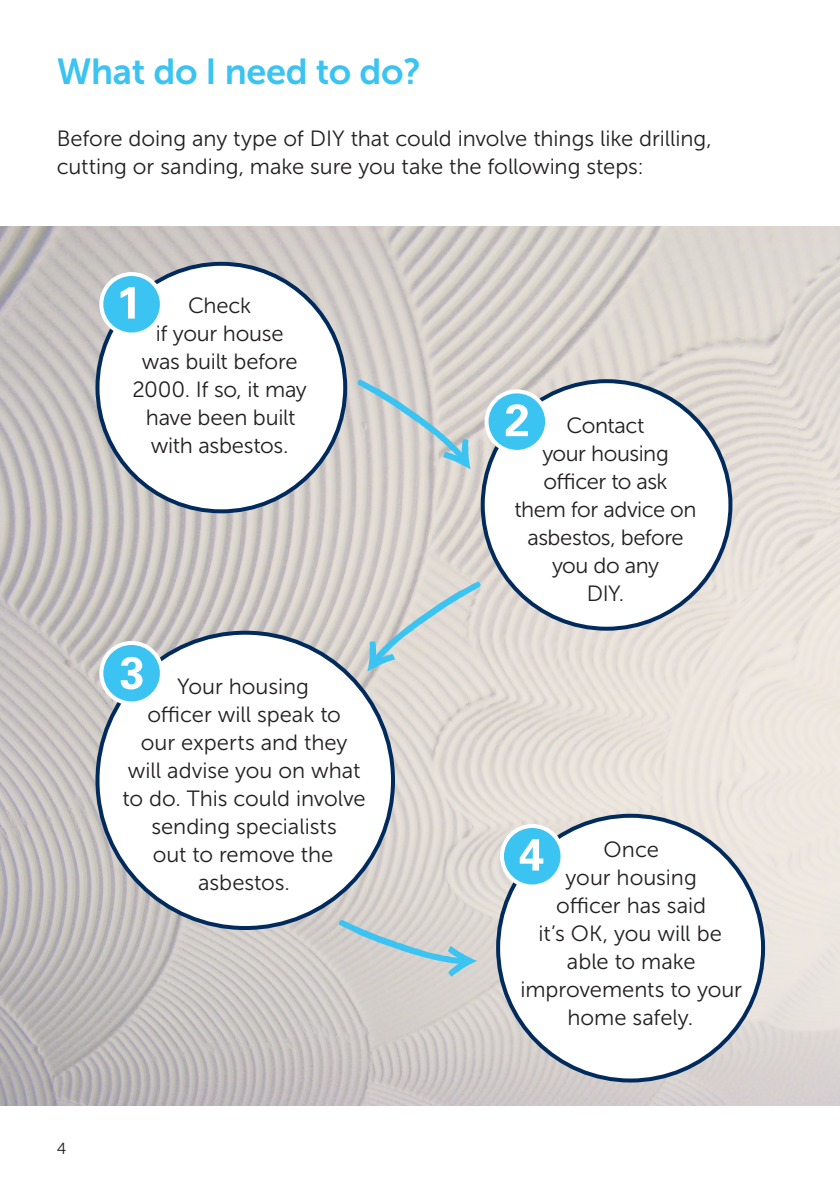
<style>
.page{position:relative;width:840px;height:1191px;background:#fff}
.page>*{position:absolute;margin:0;border:0;box-sizing:border-box;transform-origin:0 0}
.t1{font:36px "Museo Sans 700";letter-spacing:-.01em;color:#3bc3f1}
.body{font:22px/28px "Museo Sans 300";letter-spacing:-.005em;color:#231f20;text-align:center}
.t2{font:16px "Museo Sans 300";color:#231f20}
</style>
<div class="page">
<img style="left:0;top:227px;width:839px;height:879px">
<div style="left:97px;top:264px;width:248px;height:247px;background:#fff;border-radius:50%"></div>
<div style="left:97px;top:632px;width:296px;height:296px;background:#fff;border-radius:50%"></div>
<div style="left:482px;top:381px;width:248px;height:247px;background:#fff;border-radius:50%"></div>
<div style="left:498px;top:815px;width:264px;height:265px;background:#fff;border-radius:50%"></div>
<div style="left:101px;top:274px;width:61px;height:60px;background:#3bc3f1;border-radius:50%"></div>
<div style="left:99px;top:272px;width:65px;height:64px;border:4px solid #fff;border-radius:50%"></div>
<div style="left:101px;top:643px;width:61px;height:60px;background:#3bc3f1;border-radius:50%"></div>
<div style="left:99px;top:641px;width:65px;height:64px;border:4px solid #fff;border-radius:50%"></div>
<svg style="left:486px;top:391px;width:61px;height:61px;background:#53caf2"></svg>
<div style="left:484px;top:389px;width:65px;height:65px;border:4px solid #fff;border-radius:50%"></div>
<div style="left:501px;top:826px;width:61px;height:60px;background:#3bc3f1;border-radius:50%"></div>
<div style="left:499px;top:824px;width:65px;height:64px;border:4px solid #fff;border-radius:50%"></div>
<svg style="left:120px;top:287px;width:15px;height:31px"></svg>
<svg style="left:121px;top:657px;width:21px;height:32px"></svg>
<svg style="left:505px;top:404px;width:22px;height:32px"></svg>
<svg style="left:519px;top:839px;width:24px;height:31px"></svg>
<svg style="left:357px;top:379px;width:113px;height:90px;background:#c6cfcf"></svg>
<svg style="left:339px;top:919px;width:137px;height:57px;background:#c0ced0"></svg>
<svg style="left:367px;top:581px;width:113px;height:90px;background:#ccd4d4"></svg>
<p class="t1" style="left:57px;top:51px;width:365px">What do I need to do?</p>
<p class="body" style="left:57px;top:124px;width:656px;text-align:left">Before doing any type of DIY that could involve things like drilling, cutting or sanding, make sure you take the following steps:</p>
<p class="body" style="left:132px;top:292px;width:176px">Check<br>if your house<br>was built before<br>2000. If so, it may have been built with asbestos.</p>
<p class="body" style="left:122px;top:672px;width:244px">Your housing<br>officer will speak to<br>our experts and they will advise you on what to do. This could involve sending specialists<br>out to remove the asbestos.</p>
<p class="t2" style="left:57px;top:1140px;width:11px">4</p>
<p class="body" style="left:514px;top:412px;width:183px">Contact<br>your housing officer to ask<br>them for advice on asbestos, before you do any<br>DIY.</p>
<p class="body" style="left:520px;top:835px;width:223px">Once<br>your housing<br>officer has said<br>it’s OK, you will be able to make improvements to your home safely.</p>
</div>
